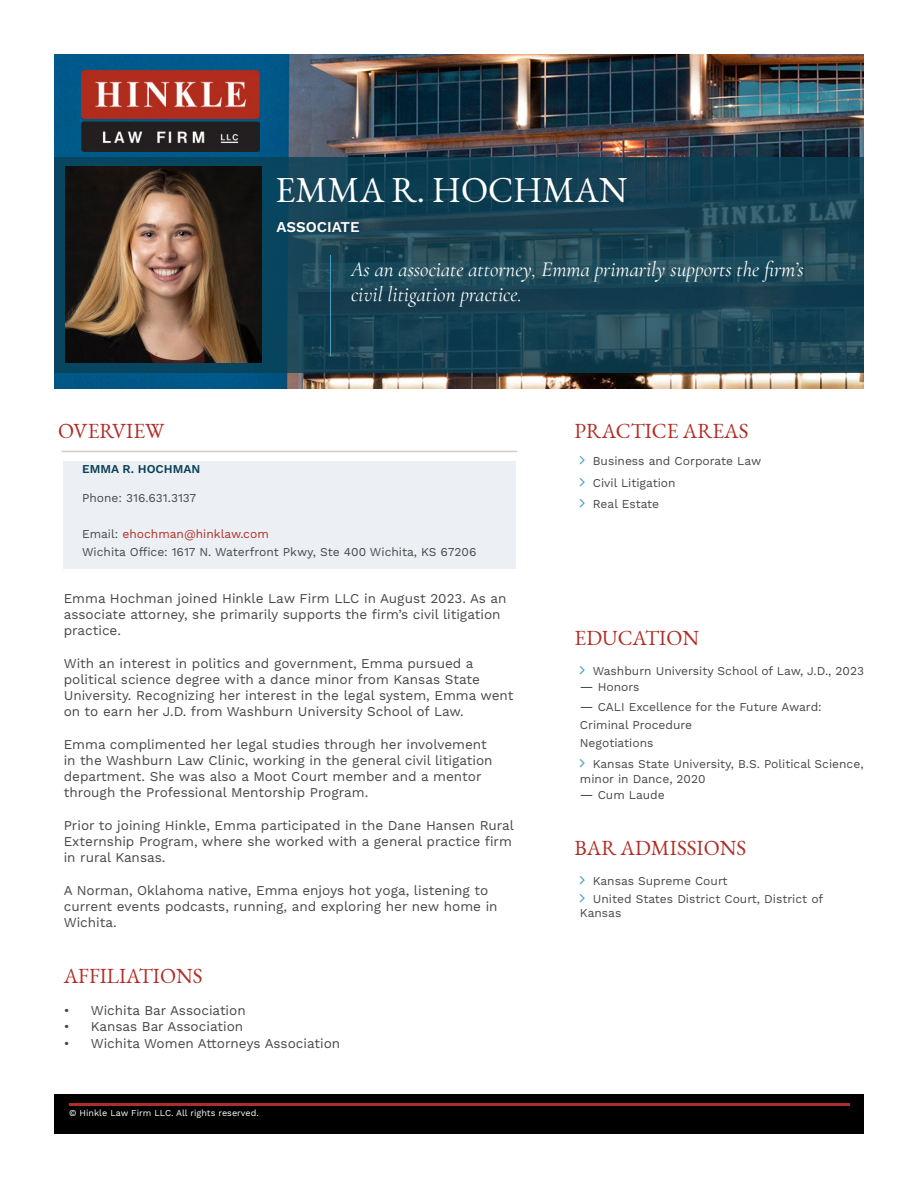
<style>
.page{position:relative;width:918px;height:1188px;background:#fff}
.page>*{position:absolute;margin:0;border:0;box-sizing:border-box;transform-origin:0 0}
.t1{font:35.7px "EB Garamond";color:#fff}
.t2{font:italic 21px/25.2px "Cormorant Garamond";color:#fff}
.t3{font:21px "EB Garamond";color:#b02d25}
.t4{font:600 15px "Work Sans";color:#fff}
.t5{font:13.5px/16.2px "Work Sans";color:#474748}
.t6{font:12px/17.9px "Work Sans";color:#474748}
.t7{font:600 12px "Work Sans";color:#094156}
.t8{font:9px "Work Sans";color:#fff}
.s1{color:#b02d25}
.s2{font-size:13.5px}
</style>
<div class="page">
<div style="left:54px;top:1094px;width:810px;height:40px;background:#000"></div>
<hr style="left:69px;top:1104px;width:781px;height:2px;background:#b02d25">
<img style="left:54px;top:54px;width:810px;height:335px">
<img style="left:82px;top:70px;width:177px;height:81px">
<svg style="left:54px;top:157px;width:810px;height:216px;fill:#154253"></svg>
<hr style="left:62px;top:451px;width:455px;height:1px;background:#cbcdce">
<div style="left:63px;top:461px;width:452px;height:108px;background:#ecf0f4"></div>
<img style="left:66px;top:166px;width:196px;height:196px">
<hr style="left:330px;top:256px;width:1px;height:100px;background:#499fc0">
<h1 class="t1" style="left:275px;top:167px;width:353px">EMMA R. HOCHMAN</h1>
<p class="t4" style="left:276px;top:218px;width:85px">ASSOCIATE</p>
<h2 class="t3" style="left:58px;top:417px;width:108px">OVERVIEW</h2>
<h2 class="t2" style="left:351px;top:256px;width:454px">As an associate attorney, Emma primarily supports the firm’s civil litigation practice.</h2>
<h2 class="t3" style="left:575px;top:417px;width:176px">PRACTICE AREAS</h2>
<p class="t7" style="left:82px;top:462px;width:120px">EMMA R. HOCHMAN</p>
<p class="t6" style="left:82px;top:490px;width:116px">Phone: 316.631.3137</p>
<p class="t6" style="left:82px;top:525px;width:396px">Email: <span class="s1">ehochman@hinklaw.com<br></span>Wichita Office: 1617 N. Waterfront Pkwy, Ste 400 Wichita, KS 67206</p>
<p class="t5" style="left:64px;top:591px;width:444px">Emma Hochman joined Hinkle Law Firm LLC in August 2023. As an associate attorney, she primarily supports the firm’s civil litigation practice.</p>
<p class="t5" style="left:64px;top:656px;width:451px">With an interest in politics and government, Emma pursued a political science degree with a dance minor from Kansas State University. Recognizing her interest in the legal system, Emma went on to earn her J.D. from Washburn University School of Law.</p>
<p class="t5" style="left:64px;top:737px;width:430px">Emma complimented her legal studies through her involvement in the Washburn Law Clinic, working in the general civil litigation department. She was also a Moot Court member and a mentor through the Professional Mentorship Program.</p>
<p class="t5" style="left:64px;top:818px;width:452px">Prior to joining Hinkle, Emma participated in the Dane Hansen Rural<br>Externship Program, where she worked with a general practice firm in rural Kansas.</p>
<p class="t5" style="left:64px;top:882px;width:435px">A Norman, Oklahoma native, Emma enjoys hot yoga, listening to current events podcasts, running, and exploring her new home in<br>Wichita.</p>
<h2 class="t3" style="left:64px;top:962px;width:140px">AFFILIATIONS</h2>
<p class="t5" style="left:64px;top:1003px;width:184px">• Wichita Bar Association</p>
<p class="t5" style="left:64px;top:1019px;width:181px">• Kansas Bar Association</p>
<p class="t5" style="left:64px;top:1035px;width:278px">• Wichita Women Attorneys Association</p>
<p class="t8" style="left:69px;top:1108px;width:191px">© Hinkle Law Firm LLC. All rights reserved.</p>
<p class="t6" style="left:593px;top:451px;width:170px;line-height:21.5px">Business and Corporate Law<br>Civil Litigation<br>Real Estate</p>
<h2 class="t3" style="left:575px;top:625px;width:126px">EDUCATION</h2>
<p class="t6" style="left:593px;top:663px;width:273px">Washburn University School of Law, J.D., 2023</p>
<p class="t6" style="left:580px;top:679px;width:61px"><span class="s2">—</span> Honors</p>
<p class="t6" style="left:580px;top:699px;width:243px"><span class="s2">—</span> CALI Excellence for the Future Award:<br>Criminal Procedure<br>Negotiations</p>
<p class="t6" style="left:580px;top:758px;width:285px;line-height:14.4px;text-indent:13px">Kansas State University, B.S. Political Science, minor in Dance, 2020</p>
<p class="t6" style="left:580px;top:786px;width:86px"><span class="s2">—</span> Cum Laude</p>
<h2 class="t3" style="left:575px;top:835px;width:173px">BAR ADMISSIONS</h2>
<p class="t6" style="left:593px;top:873px;width:232px">Kansas Supreme Court<br>United States District Court, District of</p>
<p class="t6" style="left:580px;top:905px;width:43px">Kansas</p>
</div>
